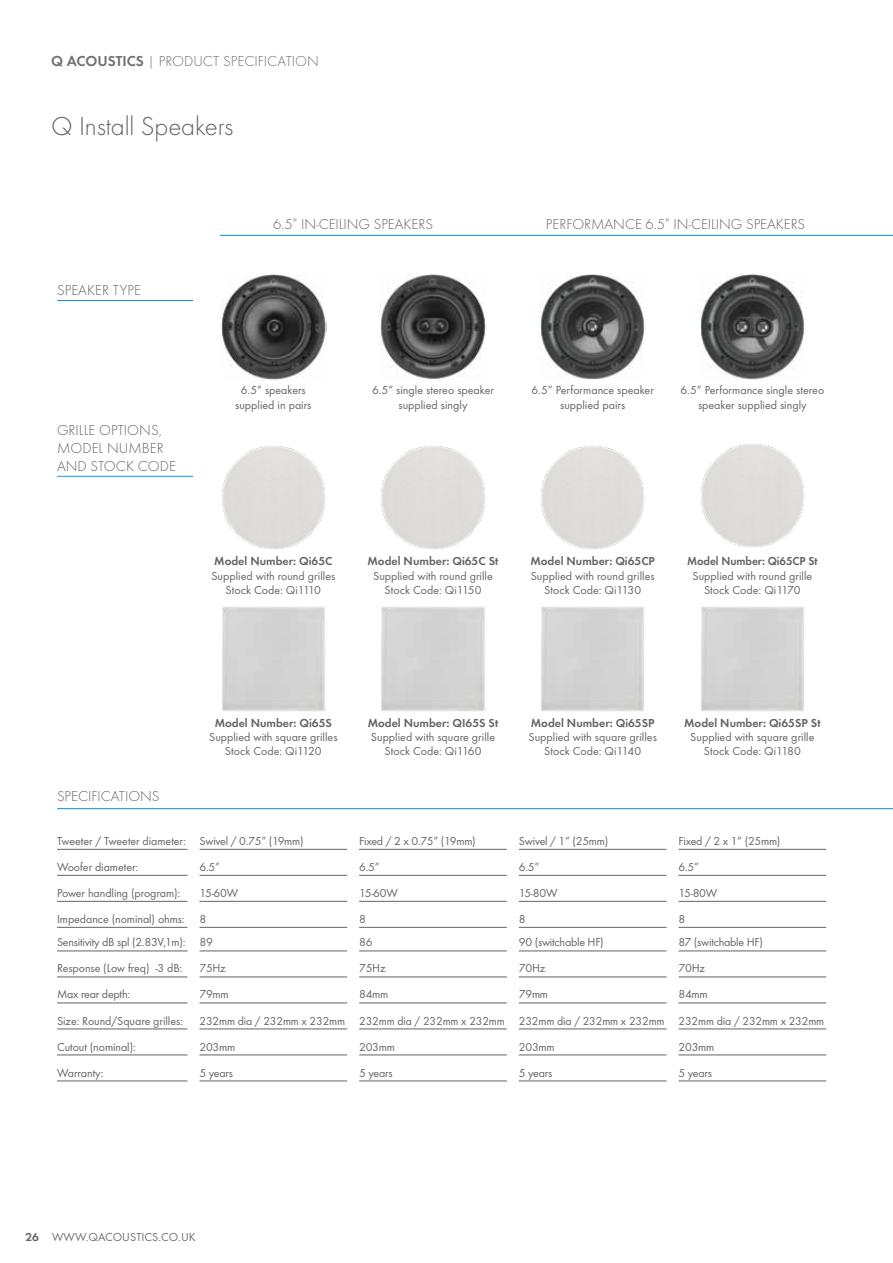
<style>
.page{position:relative;width:893px;height:1263px;background:#fff}
.page>*{position:absolute;margin:0;border:0;box-sizing:border-box;transform-origin:0 0}
.t1{font:300 27px "Futura T";letter-spacing:-.005em;color:#646466}
.t2{font:300 15px/18px "Futura T";letter-spacing:-.005em;color:#646466}
.t3{font:300 15px "Futura T";color:#707172}
.t4{font:12px/14.4px "Futura T";color:#646466;text-align:center}
.t5{font:600 12px "Futura T";color:#646466}
.t6{font:12px "Futura T";letter-spacing:-.02em;color:#646466}
.t7{font:12px "Futura T";color:#707172}
.t8{font:600 12px "Futura T";color:#646466;scale:.96 1}
.s1{font-weight:600}
.s2{font-weight:600;color:#646466}
</style>
<div class="page">
<img style="left:221px;top:274px;width:105px;height:106px">
<img style="left:380px;top:274px;width:106px;height:105px">
<img style="left:540px;top:274px;width:106px;height:106px">
<img style="left:699px;top:274px;width:105px;height:106px">
<img style="left:222px;top:446px;width:103px;height:103px">
<img style="left:381px;top:446px;width:104px;height:103px">
<img style="left:541px;top:446px;width:103px;height:103px">
<img style="left:701px;top:444px;width:103px;height:103px">
<img style="left:222px;top:607px;width:103px;height:104px">
<img style="left:381px;top:607px;width:104px;height:104px">
<img style="left:541px;top:607px;width:103px;height:104px">
<img style="left:701px;top:607px;width:103px;height:104px">
<hr style="left:57px;top:849px;width:130px;height:1px;background:#646466">
<hr style="left:199px;top:849px;width:148px;height:1px;background:#646466">
<hr style="left:359px;top:849px;width:148px;height:1px;background:#646466">
<hr style="left:519px;top:849px;width:147px;height:1px;background:#646466">
<hr style="left:678px;top:849px;width:148px;height:1px;background:#646466">
<hr style="left:57px;top:875px;width:130px;height:1px;background:#646466">
<hr style="left:199px;top:875px;width:148px;height:1px;background:#646466">
<hr style="left:359px;top:875px;width:148px;height:1px;background:#646466">
<hr style="left:519px;top:875px;width:147px;height:1px;background:#646466">
<hr style="left:678px;top:875px;width:148px;height:1px;background:#646466">
<hr style="left:57px;top:901px;width:130px;height:1px;background:#646466">
<hr style="left:199px;top:901px;width:148px;height:1px;background:#646466">
<hr style="left:359px;top:901px;width:148px;height:1px;background:#646466">
<hr style="left:519px;top:901px;width:147px;height:1px;background:#646466">
<hr style="left:678px;top:901px;width:148px;height:1px;background:#646466">
<hr style="left:57px;top:927px;width:130px;height:1px;background:#646466">
<hr style="left:199px;top:927px;width:148px;height:1px;background:#646466">
<hr style="left:359px;top:927px;width:148px;height:1px;background:#646466">
<hr style="left:519px;top:927px;width:147px;height:1px;background:#646466">
<hr style="left:678px;top:927px;width:148px;height:1px;background:#646466">
<hr style="left:57px;top:951px;width:130px;height:1px;background:#646466">
<hr style="left:199px;top:951px;width:148px;height:1px;background:#646466">
<hr style="left:359px;top:951px;width:148px;height:1px;background:#646466">
<hr style="left:519px;top:951px;width:147px;height:1px;background:#646466">
<hr style="left:678px;top:951px;width:148px;height:1px;background:#646466">
<hr style="left:57px;top:977px;width:130px;height:1px;background:#646466">
<hr style="left:199px;top:977px;width:148px;height:1px;background:#646466">
<hr style="left:359px;top:977px;width:148px;height:1px;background:#646466">
<hr style="left:519px;top:977px;width:147px;height:1px;background:#646466">
<hr style="left:678px;top:977px;width:148px;height:1px;background:#646466">
<hr style="left:57px;top:1003px;width:130px;height:1px;background:#646466">
<hr style="left:199px;top:1003px;width:148px;height:1px;background:#646466">
<hr style="left:359px;top:1003px;width:148px;height:1px;background:#646466">
<hr style="left:519px;top:1003px;width:147px;height:1px;background:#646466">
<hr style="left:678px;top:1003px;width:148px;height:1px;background:#646466">
<hr style="left:57px;top:1029px;width:130px;height:1px;background:#646466">
<hr style="left:199px;top:1029px;width:148px;height:1px;background:#646466">
<hr style="left:359px;top:1029px;width:148px;height:1px;background:#646466">
<hr style="left:519px;top:1029px;width:147px;height:1px;background:#646466">
<hr style="left:678px;top:1029px;width:148px;height:1px;background:#646466">
<hr style="left:57px;top:1055px;width:130px;height:1px;background:#646466">
<hr style="left:199px;top:1055px;width:148px;height:1px;background:#646466">
<hr style="left:359px;top:1055px;width:148px;height:1px;background:#646466">
<hr style="left:519px;top:1055px;width:147px;height:1px;background:#646466">
<hr style="left:678px;top:1055px;width:148px;height:1px;background:#646466">
<hr style="left:57px;top:1081px;width:130px;height:1px;background:#646466">
<hr style="left:199px;top:1081px;width:148px;height:1px;background:#646466">
<hr style="left:359px;top:1081px;width:148px;height:1px;background:#646466">
<hr style="left:519px;top:1081px;width:147px;height:1px;background:#646466">
<hr style="left:678px;top:1081px;width:148px;height:1px;background:#646466">
<hr style="left:220px;top:235px;width:673px;height:1px;background:#0093ce">
<hr style="left:57px;top:300px;width:136px;height:1px;background:#0093ce">
<hr style="left:57px;top:476px;width:136px;height:1px;background:#009ee0">
<hr style="left:57px;top:808px;width:836px;height:1px;background:#0093ce">
<p class="t3" style="left:51px;top:52px;width:269px"><span class="s1">Q ACOUSTICS</span> | PRODUCT SPECIFICATION</p>
<h1 class="t1" style="left:51px;top:110px;width:184px">Q Install Speakers</h1>
<p class="t2" style="left:57px;top:281px;width:86px">SPEAKER TYPE</p>
<p class="t2" style="left:273px;top:215px;width:161px">6.5” IN-CEILING SPEAKERS</p>
<p class="t2" style="left:546px;top:215px;width:261px">PERFORMANCE 6.5” IN-CEILING SPEAKERS</p>
<p class="t2" style="left:57px;top:421px;width:120px">GRILLE OPTIONS,<br>MODEL NUMBER<br>AND STOCK CODE</p>
<p class="t4" style="left:235px;top:383px;width:78px">6.5” speakers supplied in pairs</p>
<p class="t4" style="left:372px;top:383px;width:123px">6.5” single stereo speaker supplied singly</p>
<p class="t4" style="left:531px;top:383px;width:124px">6.5” Performance speaker supplied pairs</p>
<p class="t4" style="left:680px;top:383px;width:145px">6.5” Performance single stereo speaker supplied singly</p>
<p class="t5" style="left:214px;top:554px;width:120px">Model Number: Qi65C</p>
<p class="t4" style="left:211px;top:568px;width:125px">Supplied with round grilles<br>Stock Code: Qi1110</p>
<p class="t5" style="left:368px;top:554px;width:132px">Model Number: Qi65C St</p>
<p class="t4" style="left:373px;top:568px;width:121px">Supplied with round grille<br>Stock Code: Qi1150</p>
<p class="t5" style="left:530px;top:554px;width:126px">Model Number: Qi65CP</p>
<p class="t4" style="left:531px;top:568px;width:125px">Supplied with round grilles<br>Stock Code: Qi1130</p>
<p class="t8" style="left:687px;top:554px;width:138px">Model Number: Qi65CP St</p>
<p class="t4" style="left:692px;top:568px;width:121px">Supplied with round grille<br>Stock Code: Qi1170</p>
<p class="t5" style="left:215px;top:715px;width:119px">Model Number: Qi65S</p>
<p class="t4" style="left:209px;top:730px;width:130px">Supplied with square grilles<br>Stock Code: Qi1120</p>
<p class="t5" style="left:368px;top:715px;width:132px">Model Number: QI65S St</p>
<p class="t4" style="left:371px;top:730px;width:126px">Supplied with square grille<br>Stock Code: Qi1160</p>
<p class="t5" style="left:531px;top:715px;width:125px">Model Number: Qi65SP</p>
<p class="t4" style="left:528px;top:730px;width:130px">Supplied with square grilles<br>Stock Code: Qi1140</p>
<p class="t5" style="left:684px;top:715px;width:138px">Model Number: Qi65SP St</p>
<p class="t4" style="left:690px;top:730px;width:126px">Supplied with square grille<br>Stock Code: Qi1180</p>
<p class="t2" style="left:57px;top:787px;width:104px">SPECIFICATIONS</p>
<p class="t4" style="left:57px;top:834px;width:248px">Tweeter / Tweeter diameter: Swivel / 0.75” (19mm)</p>
<p class="t6" style="left:359px;top:834px;width:118px">Fixed / 2 x 0.75” (19mm)</p>
<p class="t6" style="left:519px;top:834px;width:91px">Swivel / 1” (25mm)</p>
<p class="t6" style="left:678px;top:834px;width:103px">Fixed / 2 x 1” (25mm)</p>
<p class="t4" style="left:57px;top:859px;width:83px">Woofer diameter:</p>
<p class="t4" style="left:199px;top:859px;width:22px">6.5”</p>
<p class="t4" style="left:359px;top:859px;width:22px">6.5”</p>
<p class="t4" style="left:519px;top:859px;width:22px">6.5”</p>
<p class="t4" style="left:678px;top:859px;width:22px">6.5”</p>
<p class="t4" style="left:57px;top:885px;width:125px">Power handling (program):</p>
<p class="t4" style="left:199px;top:885px;width:40px">15-60W</p>
<p class="t4" style="left:359px;top:885px;width:40px">15-60W</p>
<p class="t4" style="left:519px;top:885px;width:40px">15-80W</p>
<p class="t4" style="left:678px;top:885px;width:40px">15-80W</p>
<p class="t4" style="left:57px;top:911px;width:151px">Impedance (nominal) ohms: 8</p>
<p class="t4" style="left:359px;top:911px;width:8px">8</p>
<p class="t4" style="left:519px;top:911px;width:8px">8</p>
<p class="t4" style="left:678px;top:911px;width:8px">8</p>
<p class="t6" style="left:57px;top:935px;width:157px">Sensitivity dB spl (2.83V,1m): 89</p>
<p class="t4" style="left:359px;top:935px;width:15px">86</p>
<p class="t6" style="left:519px;top:935px;width:86px">90 (switchable HF)</p>
<p class="t6" style="left:678px;top:935px;width:86px">87 (switchable HF)</p>
<p class="t4" style="left:57px;top:961px;width:127px">Response (Low freq) -3 dB:</p>
<p class="t4" style="left:199px;top:961px;width:28px">75Hz</p>
<p class="t4" style="left:359px;top:961px;width:28px">75Hz</p>
<p class="t4" style="left:519px;top:961px;width:28px">70Hz</p>
<p class="t4" style="left:678px;top:961px;width:28px">70Hz</p>
<p class="t6" style="left:57px;top:987px;width:75px">Max rear depth:</p>
<p class="t4" style="left:199px;top:987px;width:31px">79mm</p>
<p class="t4" style="left:359px;top:987px;width:31px">84mm</p>
<p class="t4" style="left:519px;top:987px;width:31px">79mm</p>
<p class="t4" style="left:678px;top:987px;width:31px">84mm</p>
<p class="t4" style="left:57px;top:1013px;width:127px">Size: Round/Square grilles:</p>
<p class="t4" style="left:199px;top:1013px;width:626px">232mm dia / 232mm x 232mm 232mm dia / 232mm x 232mm 232mm dia / 232mm x 232mm 232mm dia / 232mm x 232mm</p>
<p class="t4" style="left:57px;top:1039px;width:80px">Cutout (nominal):</p>
<p class="t4" style="left:199px;top:1039px;width:37px">203mm</p>
<p class="t4" style="left:359px;top:1039px;width:37px">203mm</p>
<p class="t4" style="left:519px;top:1039px;width:37px">203mm</p>
<p class="t4" style="left:678px;top:1039px;width:37px">203mm</p>
<p class="t4" style="left:57px;top:1065px;width:48px">Warranty:</p>
<p class="t4" style="left:199px;top:1065px;width:35px">5 years</p>
<p class="t4" style="left:359px;top:1065px;width:35px">5 years</p>
<p class="t4" style="left:519px;top:1065px;width:35px">5 years</p>
<p class="t4" style="left:678px;top:1065px;width:35px">5 years</p>
<p class="t7" style="left:26px;top:1230px;width:172px"><span class="s2">26</span> WWW.QACOUSTICS.CO.UK</p>
</div>
